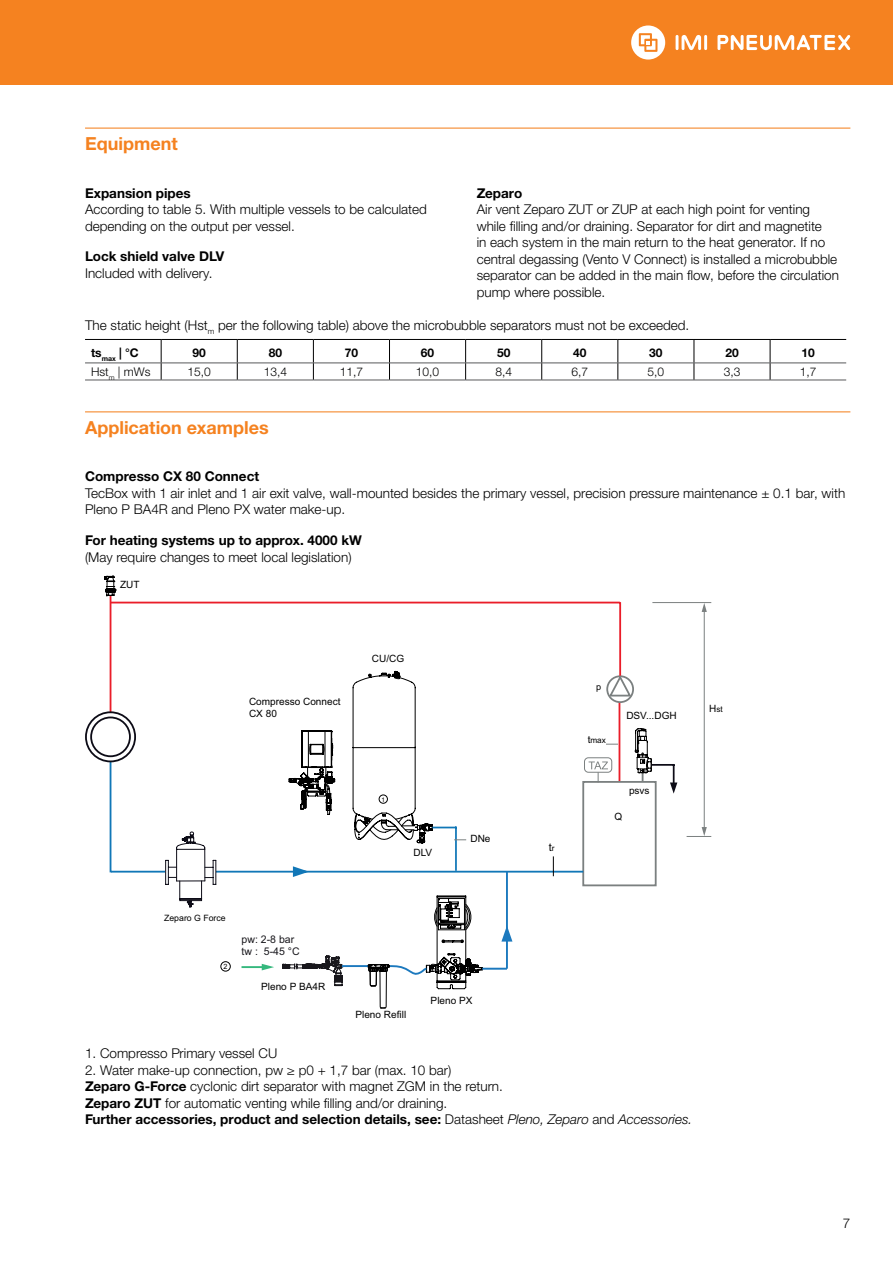
<style>
.page{position:relative;width:893px;height:1263px;background:#fff}
.page>*{position:absolute;margin:0;border:0;box-sizing:border-box;transform-origin:0 0}
.t1{font:700 18px "Helvetica Neue LTW1 G";color:#f58220}
.t2{font:300 13.5px/16.5px "Helvetica Neue LTW1 G";color:#000}
.t3{font:700 13.5px "Helvetica Neue LTW1 G";color:#000}
.t4{font:300 12px "Helvetica Neue LTW1 G";color:#000}
.t5{font:700 12px "Helvetica Neue LTW1 G";color:#000}
.t6{font:10.95px "Arial";color:#000}
.t7{font:10.5px/12.6px "Arial";color:#18171c}
.t8{font:10.05px/12px "Arial";color:#000}
.t9{font:9.15px "Arial";color:#000}
.t10{font:8.7px "Arial";color:#000}
.t11{font:8.25px "Arial";color:#000}
.t12{font:7.2px "Arial";color:#000}
.t13{font:6.3px "Arial";color:#000}
.s1{font-size:8.25px}
.s2{font-size:10.05px}
.s3{font-weight:700}
.s4{font-style:italic}
</style>
<div class="page">
<div style="left:0;top:0;width:893px;height:85px;background:#f58220"></div>
<hr style="left:704px;top:35px;width:3px;height:15px;background:#fff">
<svg style="left:676px;top:35px;width:25px;height:15px"></svg>
<svg style="left:631px;top:25px;width:34px;height:35px"></svg>
<svg style="left:717px;top:35px;width:133px;height:15px"></svg>
<hr style="left:85px;top:128px;width:765px;height:1px;background:#f58220">
<hr style="left:85px;top:411px;width:765px;height:1px;background:#f58220">
<hr style="left:85px;top:339px;width:76px;height:1px;background:#000">
<hr style="left:161px;top:339px;width:76px;height:1px;background:#000">
<hr style="left:237px;top:339px;width:76px;height:1px;background:#000">
<hr style="left:313px;top:339px;width:76px;height:1px;background:#000">
<hr style="left:389px;top:339px;width:77px;height:1px;background:#000">
<hr style="left:466px;top:339px;width:76px;height:1px;background:#000">
<hr style="left:542px;top:339px;width:76px;height:1px;background:#000">
<hr style="left:618px;top:339px;width:76px;height:1px;background:#000">
<hr style="left:694px;top:339px;width:76px;height:1px;background:#000">
<hr style="left:770px;top:339px;width:76px;height:1px;background:#000">
<svg style="left:161px;top:340px;width:1px;height:40px"></svg>
<svg style="left:237px;top:340px;width:1px;height:40px"></svg>
<svg style="left:313px;top:340px;width:1px;height:40px"></svg>
<svg style="left:389px;top:340px;width:1px;height:40px"></svg>
<svg style="left:465px;top:340px;width:1px;height:40px"></svg>
<svg style="left:541px;top:340px;width:1px;height:40px"></svg>
<svg style="left:618px;top:340px;width:1px;height:40px"></svg>
<svg style="left:694px;top:340px;width:1px;height:40px"></svg>
<svg style="left:770px;top:340px;width:1px;height:40px"></svg>
<hr style="left:85px;top:363px;width:76px;height:1px;background:#58595b">
<hr style="left:161px;top:363px;width:76px;height:1px;background:#58595b">
<hr style="left:237px;top:363px;width:76px;height:1px;background:#58595b">
<hr style="left:313px;top:363px;width:76px;height:1px;background:#58595b">
<hr style="left:389px;top:363px;width:77px;height:1px;background:#58595b">
<hr style="left:466px;top:363px;width:76px;height:1px;background:#58595b">
<hr style="left:542px;top:363px;width:76px;height:1px;background:#58595b">
<hr style="left:618px;top:363px;width:76px;height:1px;background:#58595b">
<hr style="left:694px;top:363px;width:76px;height:1px;background:#58595b">
<hr style="left:770px;top:363px;width:76px;height:1px;background:#58595b">
<hr style="left:85px;top:380px;width:76px;height:1px;background:#58595b">
<hr style="left:161px;top:380px;width:76px;height:1px;background:#58595b">
<hr style="left:237px;top:380px;width:76px;height:1px;background:#58595b">
<hr style="left:313px;top:380px;width:76px;height:1px;background:#58595b">
<hr style="left:389px;top:380px;width:77px;height:1px;background:#58595b">
<hr style="left:466px;top:380px;width:76px;height:1px;background:#58595b">
<hr style="left:542px;top:380px;width:76px;height:1px;background:#58595b">
<hr style="left:618px;top:380px;width:76px;height:1px;background:#58595b">
<hr style="left:694px;top:380px;width:76px;height:1px;background:#58595b">
<hr style="left:770px;top:380px;width:76px;height:1px;background:#58595b">
<div style="left:90px;top:716px;width:41px;height:41px;border:2px solid #0d0c17;border-radius:50%"></div>
<hr style="left:704px;top:607px;width:1px;height:223px;background:#7b8080">
<hr style="left:652px;top:602px;width:59px;height:1px;background:#7b8080">
<svg style="left:687px;top:827px;width:24px;height:10px"></svg>
<svg style="left:702px;top:603px;width:5px;height:9px"></svg>
<div style="left:85px;top:711px;width:51px;height:51px;border:2px solid #0d0c17;border-radius:50%"></div>
<svg style="left:104px;top:576px;width:573px;height:433px"></svg>
<hr style="left:342px;top:965px;width:26px;height:2px;background:#1c79be">
<h1 class="t1" style="left:85px;top:132px;width:94px">Equipment</h1>
<p class="t3" style="left:85px;top:184px;width:107px">Expansion pipes</p>
<p class="t2" style="left:85px;top:201px;width:343px">According to table 5. With multiple vessels to be calculated depending on the output per vessel.</p>
<p class="t3" style="left:85px;top:248px;width:141px">Lock shield valve DLV</p>
<p class="t2" style="left:85px;top:265px;width:129px">Included with delivery.</p>
<p class="t3" style="left:477px;top:184px;width:47px">Zeparo</p>
<p class="t2" style="left:477px;top:201px;width:364px">Air vent Zeparo ZUT or ZUP at each high point for venting while filling and/or draining. Separator for dirt and magnetite<br>in each system in the main return to the heat generator. If no central degassing (Vento V Connect) is installed a microbubble separator can be added in the main flow, before the circulation pump where possible.</p>
<p class="t2" style="left:85px;top:317px;width:606px">The static height (Hst<sub>m</sub> per the following table) above the microbubble separators must not be exceeded.</p>
<p class="t5" style="left:91px;top:345px;width:49px">ts<sub>max</sub> | °C</p>
<p class="t5" style="left:193px;top:345px;width:15px">90</p>
<p class="t5" style="left:269px;top:345px;width:15px">80</p>
<p class="t5" style="left:345px;top:345px;width:15px">70</p>
<p class="t5" style="left:421px;top:345px;width:15px">60</p>
<p class="t5" style="left:497px;top:345px;width:15px">50</p>
<p class="t5" style="left:573px;top:345px;width:15px">40</p>
<p class="t5" style="left:649px;top:345px;width:15px">30</p>
<p class="t5" style="left:725px;top:345px;width:15px">20</p>
<p class="t5" style="left:801px;top:345px;width:15px">10</p>
<p class="t4" style="left:91px;top:364px;width:61px">Hst<sub>m</sub> | mWs</p>
<p class="t4" style="left:188px;top:364px;width:25px">15,0</p>
<p class="t4" style="left:264px;top:364px;width:25px">13,4</p>
<p class="t4" style="left:340px;top:364px;width:25px">11,7</p>
<p class="t4" style="left:416px;top:364px;width:25px">10,0</p>
<p class="t4" style="left:495px;top:364px;width:18px">8,4</p>
<p class="t4" style="left:571px;top:364px;width:18px">6,7</p>
<p class="t4" style="left:648px;top:364px;width:18px">5,0</p>
<p class="t4" style="left:724px;top:364px;width:18px">3,3</p>
<p class="t4" style="left:800px;top:364px;width:18px">1,7</p>
<h1 class="t1" style="left:85px;top:416px;width:185px">Application examples</h1>
<p class="t3" style="left:85px;top:468px;width:176px">Compresso CX 80 Connect</p>
<p class="t2" style="left:85px;top:485px;width:762px">TecBox with 1 air inlet and 1 air exit valve, wall-mounted besides the primary vessel, precision pressure maintenance ± 0.1 bar, with<br>Pleno P BA4R and Pleno PX water make-up.</p>
<p class="t3" style="left:85px;top:532px;width:278px">For heating systems up to approx. 4000 kW</p>
<p class="t2" style="left:85px;top:549px;width:268px">(May require changes to meet local legislation)</p>
<p class="t8" style="left:120px;top:579px;width:21px">ZUT</p>
<p class="t8" style="left:249px;top:695px;width:93px">Compresso Connect<br>CX 80</p>
<p class="t8" style="left:372px;top:652px;width:34px">CU/CG</p>
<p class="t13" style="left:381px;top:795px;width:5px">1</p>
<p class="t8" style="left:413px;top:847px;width:20px">DLV</p>
<p class="t8" style="left:470px;top:832px;width:22px">DNe</p>
<p class="t6" style="left:549px;top:839px;width:7px">t<span class="s1">r</span></p>
<p class="t9" style="left:596px;top:681px;width:7px">p</p>
<p class="t11" style="left:588px;top:734px;width:20px"><span class="s2">t</span>max</p>
<p class="t8" style="left:626px;top:709px;width:52px">DSV...DGH</p>
<p class="t8" style="left:629px;top:784px;width:22px">psvs</p>
<p class="t8" style="left:615px;top:811px;width:9px">Q</p>
<p class="t11" style="left:709px;top:703px;width:15px"><span class="s2">H</span>st</p>
<p class="t10" style="left:164px;top:912px;width:63px">Zeparo G Force</p>
<p class="t12" style="left:224px;top:961px;width:6px">2</p>
<p class="t7" style="left:241px;top:932px;width:60px">pw: 2-8 bar tw : 5-45 °C</p>
<p class="t8" style="left:261px;top:980px;width:66px">Pleno P BA4R</p>
<p class="t8" style="left:355px;top:1008px;width:52px">Pleno Refill</p>
<p class="t8" style="left:431px;top:994px;width:43px">Pleno PX</p>
<p class="t2" style="left:85px;top:1045px;width:194px">1. Compresso Primary vessel CU</p>
<p class="t2" style="left:85px;top:1062px;width:609px">2. Water make-up connection, pw ≥ p0 + 1,7 bar (max. 10 bar)<br><span class="s3">Zeparo G-Force</span> cyclonic dirt separator with magnet ZGM in the return.<br><span class="s3">Zeparo ZUT</span> for automatic venting while filling and/or draining.<br><span class="s3">Further accessories, product and selection details, see:</span> Datasheet <span class="s4">Pleno, Zeparo</span> and <span class="s4">Accessories.</span></p>
<p class="t2" style="left:843px;top:1215px;width:9px">7</p>
</div>
